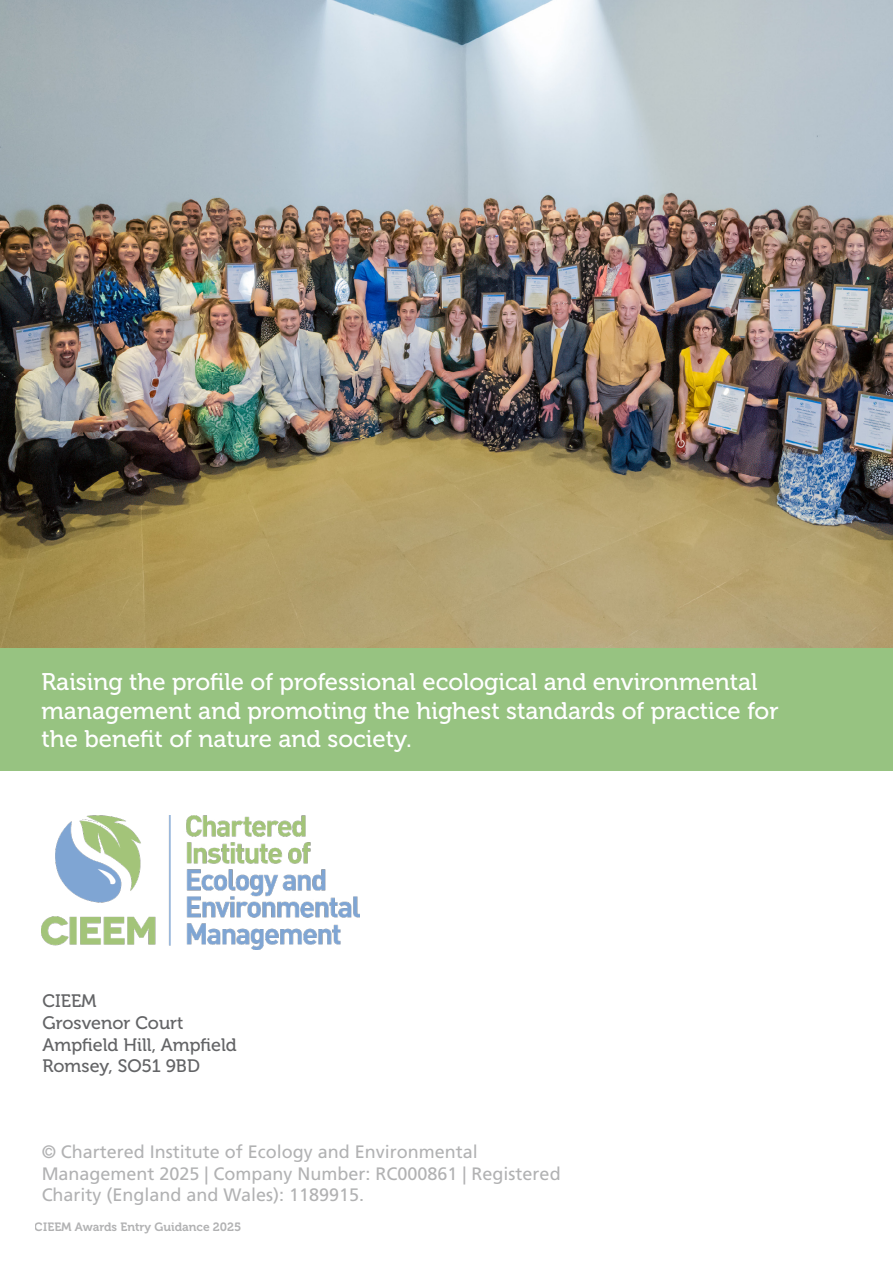
<style>
.page{position:relative;width:893px;height:1263px;background:#fff}
.page>*{position:absolute;margin:0;border:0;box-sizing:border-box;transform-origin:0 0}
.t1{font:24px/28.8px "Museo 500";color:#fff}
.t2{font:18px/21.6px "Frutiger LT Std";color:#636466}
.t3{font:18px/21.6px "Museo 500";color:#636466}
.t4{font:12px "Museo 700";color:#636466}
</style>
<div class="page">
<div style="left:0;top:647px;width:893px;height:124px;background:#97c381"></div>
<img style="left:41px;top:815px;width:318px;height:134px">
<img style="left:0;top:1px;width:893px;height:646px">
<p class="t1" style="left:41px;top:667px;width:739px">Raising the profile of professional ecological and environmental management and promoting the highest standards of practice for the benefit of nature and society.</p>
<p class="t3" style="left:43px;top:991px;width:196px">CIEEM<br>Grosvenor Court<br>Ampfield Hill, Ampfield<br>Romsey, SO51 9BD</p>
<p class="t2" style="left:41px;top:1141px;width:521px">© Chartered Institute of Ecology and Environmental<br>Management 2025 | Company Number: RC000861 | Registered<br>Charity (England and Wales): 1189915.</p>
<p class="t4" style="left:35px;top:1220px;width:208px">CIEEM Awards Entry Guidance 2025</p>
</div>
